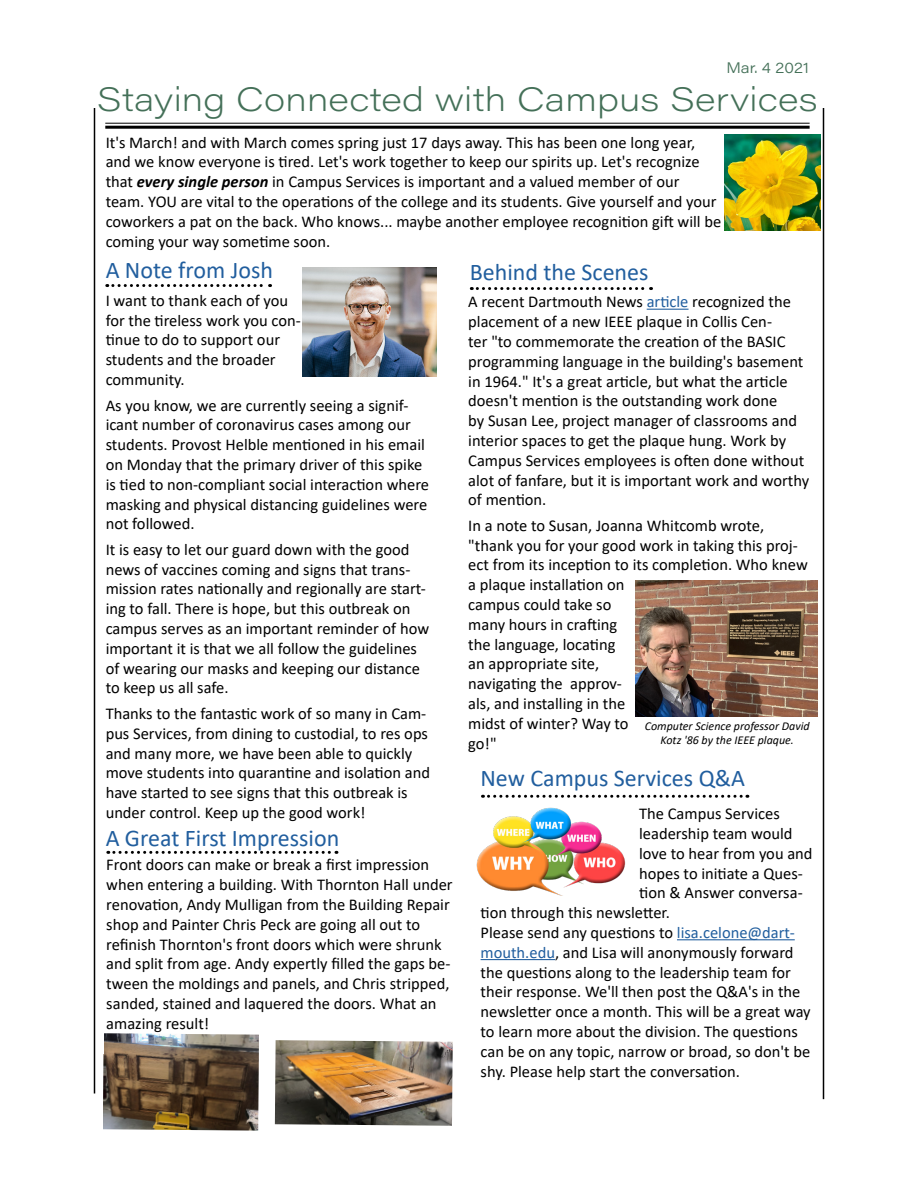
<style>
.page{position:relative;width:918px;height:1188px;background:#fff}
.page>*{position:absolute;margin:0;border:0;box-sizing:border-box;transform-origin:0 0}
.t1{font:33px "Acumin Variable Concept";letter-spacing:.08em;color:#447058;scale:1.06 1}
.t2{font:24px "Calibri";color:#215e9e}
.t3{font:16.5px/19.8px "Calibri";color:#000}
.t4{font:15px "Acumin Variable Concept";letter-spacing:.095em;color:#447058}
.t5{font:italic 12px/14.4px "Calibri";color:#000;text-align:center}
.s1{font-weight:700;font-style:italic}
.s2{color:#215e9e}
</style>
<div class="page">
<hr style="left:94px;top:108px;width:1px;height:986px;background:#000">
<hr style="left:105px;top:123px;width:705px;height:1px;background:#000">
<hr style="left:105px;top:126px;width:705px;height:3px;background:#000">
<hr style="left:823px;top:108px;width:1px;height:991px;background:#000">
<svg style="left:107px;top:284px;width:164px;height:3px"></svg>
<hr style="left:647px;top:309px;width:42px;height:1px;background:#215e9e">
<img style="left:635px;top:580px;width:183px;height:137px">
<svg style="left:471px;top:287px;width:181px;height:3px"></svg>
<img style="left:302px;top:268px;width:134px;height:109px">
<img style="left:476px;top:807px;width:150px;height:89px">
<hr style="left:677px;top:939px;width:118px;height:1px;background:#215e9e">
<hr style="left:481px;top:959px;width:74px;height:1px;background:#215e9e">
<svg style="left:482px;top:795px;width:266px;height:3px"></svg>
<img style="left:724px;top:135px;width:96px;height:96px">
<svg style="left:108px;top:851px;width:229px;height:3px"></svg>
<img style="left:103px;top:1033px;width:156px;height:98px">
<img style="left:275px;top:1040px;width:178px;height:86px">
<p class="t4" style="left:726px;top:57px;width:83px">Mar. 4 2021</p>
<h1 class="t1" style="left:97px;top:77px;width:678px">Staying Connected with Campus Services</h1>
<p class="t3" style="left:106px;top:132px;width:617px">It's March! and with March comes spring just 17 days away. This has been one long year, and we know everyone is tired. Let's work together to keep our spirits up. Let's recognize that <span class="s1">every single person</span> in Campus Services is important and a valued member of our team. YOU are vital to the operations of the college and its students. Give yourself and your coworkers a pat on the back. Who knows... maybe another employee recognition gift will be coming your way sometime soon.</p>
<h2 class="t2" style="left:106px;top:254px;width:169px">A Note from Josh</h2>
<p class="t3" style="left:106px;top:290px;width:197px">I want to thank each of you for the tireless work you con&shy;tinue to do to support our students and the broader community.</p>
<p class="t3" style="left:106px;top:395px;width:325px">As you know, we are currently seeing a signif&shy;icant number of coronavirus cases among our students. Provost Helble mentioned in his email on Monday that the primary driver of this spike is tied to non-compliant social interaction where masking and physical distancing guidelines were not followed.</p>
<p class="t3" style="left:106px;top:539px;width:325px">It is easy to let our guard down with the good news of vaccines coming and signs that trans&shy;mission rates nationally and regionally are start&shy;ing to fall. There is hope, but this outbreak on campus serves as an important reminder of how important it is that we all follow the guidelines of wearing our masks and keeping our distance to keep us all safe.</p>
<p class="t3" style="left:106px;top:703px;width:326px">Thanks to the fantastic work of so many in Cam&shy;pus Services, from dining to custodial, to res ops and many more, we have been able to quickly move students into quarantine and isolation and have started to see signs that this outbreak is under control. Keep up the good work!</p>
<h2 class="t2" style="left:106px;top:821px;width:235px">A Great First Impression</h2>
<p class="t3" style="left:106px;top:855px;width:348px">Front doors can make or break a first impression when entering a building. With Thornton Hall under renovation, Andy Mulligan from the Building Repair shop and Painter Chris Peck are going all out to refinish Thornton's front doors which were shrunk and split from age. Andy expertly filled the gaps be&shy;tween the moldings and panels, and Chris stripped, sanded, stained and laquered the doors. What an amazing result!</p>
<h2 class="t2" style="left:470px;top:255px;width:180px">Behind the Scenes</h2>
<p class="t3" style="left:468px;top:292px;width:342px">A recent Dartmouth News <span class="s2">article</span> recognized the placement of a new IEEE plaque in Collis Cen-<br>ter "to commemorate the creation of the BASIC programming language in the building's basement in 1964." It's a great article, but what the article doesn't mention is the outstanding work done<br>by Susan Lee, project manager of classrooms and interior spaces to get the plaque hung. Work by Campus Services employees is often done without alot of fanfare, but it is important work and worthy of mention.</p>
<p class="t3" style="left:468px;top:515px;width:341px">In a note to Susan, Joanna Whitcomb wrote, "thank you for your good work in taking this proj&shy;ect from its inception to its completion. Who knew a plaque installation on<br>campus could take so<br>many hours in crafting<br>the language, locating<br>an appropriate site,<br>navigating the approv-<br>als, and installing in the<br>midst of winter? Way to<br>go!"</p>
<p class="t5" style="left:645px;top:718px;width:166px">Computer Science professor David<br>Kotz '86 by the IEEE plaque.</p>
<h2 class="t2" style="left:480px;top:762px;width:266px">New Campus Services Q&amp;A</h2>
<p class="t3" style="left:639px;top:803px;width:142px">The Campus Services</p>
<p class="t3" style="left:639px;top:823px;width:155px">leadership team would</p>
<p class="t3" style="left:639px;top:843px;width:175px">love to hear from you and</p>
<p class="t3" style="left:639px;top:863px;width:165px">hopes to initiate a Ques-</p>
<p class="t3" style="left:639px;top:883px;width:165px">tion &amp; Answer conversa-</p>
<p class="t3" style="left:481px;top:902px;width:191px">tion through this newsletter.</p>
<p class="t3" style="left:481px;top:922px;width:316px">Please send any questions to <span class="s2">lisa.celone@dart-</span></p>
<p class="t3" style="left:481px;top:942px;width:315px"><span class="s2">mouth.edu</span>, and Lisa will anonymously forward</p>
<p class="t3" style="left:481px;top:962px;width:312px">the questions along to the leadership team for</p>
<p class="t3" style="left:481px;top:982px;width:321px">their response. We'll then post the Q&amp;A's in the</p>
<p class="t3" style="left:481px;top:1001px;width:332px">newsletter once a month. This will be a great way</p>
<p class="t3" style="left:481px;top:1021px;width:319px">to learn more about the division. The questions</p>
<p class="t3" style="left:481px;top:1041px;width:331px">can be on any topic, narrow or broad, so don't be</p>
<p class="t3" style="left:481px;top:1061px;width:261px">shy. Please help start the conversation.</p>
</div>
